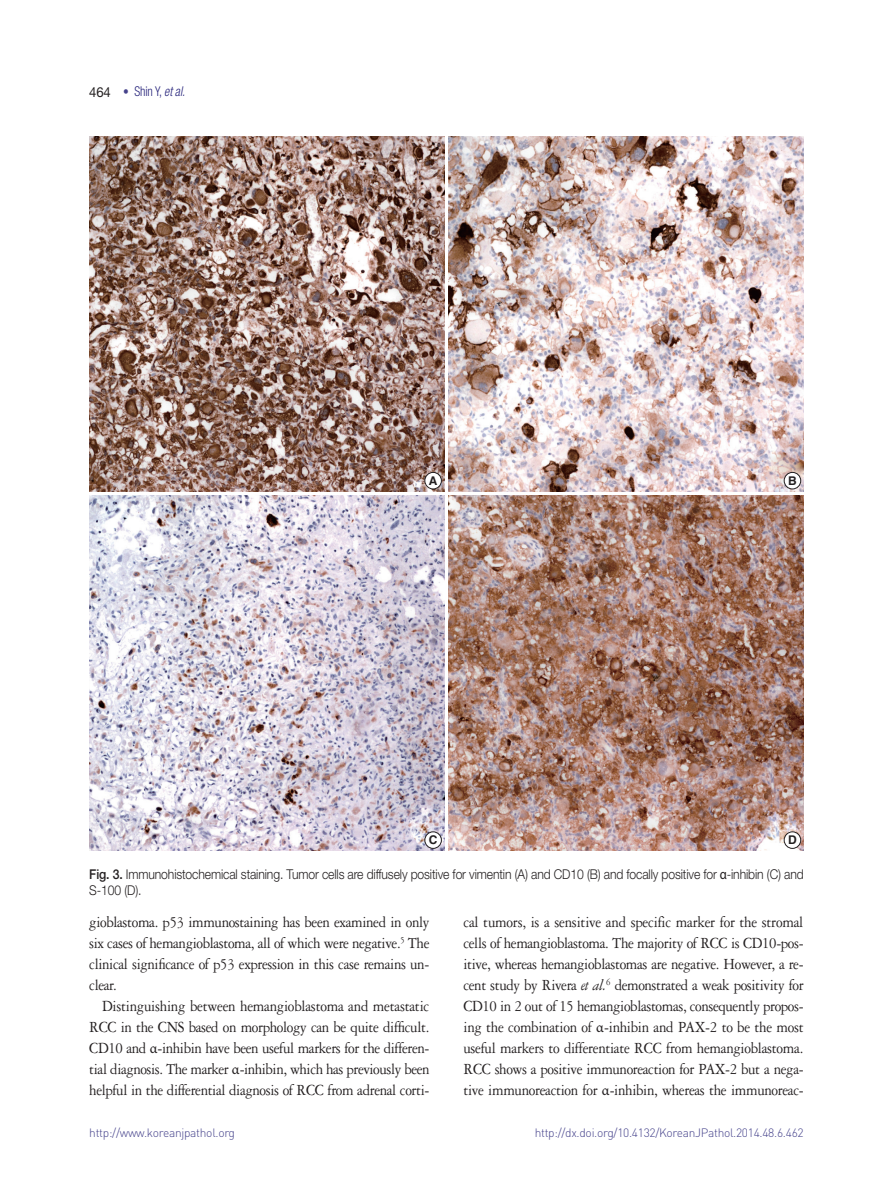
<style>
.page{position:relative;width:893px;height:1191px;background:#fff}
.page>*{position:absolute;margin:0;border:0;box-sizing:border-box;transform-origin:0 0}
.본문_영문{font:16.5px/21px "Garamond 3 LT Std";letter-spacing:-.025em;color:#231f20;text-align:justify;scale:.9 1}
.표_제목__그림_설명{font:300 13.5px/16.2px "Helvetica Neue LT Std";letter-spacing:-.01em;color:#231f20;scale:.9 1}
.t1{font:300 condensed 13.5px "Helvetica Neue LT Std";color:#26237b;scale:.9 1}
.t2{font:300 12px "DIN Pro";letter-spacing:-.025em;color:#45428b}
.t3{font:700 12px "Helvetica LT Std";color:#231f20}
.s1{font-weight:400;font-stretch:normal;font-size:13.8px;color:#231f20}
.s2{font-size:12.75px;color:#45428b}
.s3{font-style:italic}
.s4{font-weight:500}
.s5{font-family:"Myriad Pro";font-weight:400;font-size:14.4px}
.s6{font-family:"Minion Pro";font-size:14.85px}
</style>
<div class="page">
<img style="left:89px;top:136px;width:355px;height:355px">
<img style="left:89px;top:495px;width:355px;height:355px">
<img style="left:449px;top:136px;width:355px;height:355px">
<img style="left:449px;top:495px;width:355px;height:355px">
<div style="left:425px;top:472px;width:16px;height:17px;background:#fff;border-radius:50%"></div>
<div style="left:425px;top:472px;width:17px;height:17px;border:1px solid #231f20;border-radius:50%"></div>
<div style="left:425px;top:832px;width:16px;height:16px;background:#fff;border-radius:50%"></div>
<div style="left:425px;top:831px;width:17px;height:17px;border:1px solid #231f20;border-radius:50%"></div>
<div style="left:784px;top:472px;width:17px;height:17px;background:#fff;border-radius:50%"></div>
<div style="left:784px;top:472px;width:17px;height:17px;border:1px solid #231f20;border-radius:50%"></div>
<div style="left:784px;top:832px;width:17px;height:16px;background:#fff;border-radius:50%"></div>
<div style="left:784px;top:831px;width:17px;height:17px;border:1px solid #231f20;border-radius:50%"></div>
<p class="t1" style="left:89px;top:84px;width:108px"><span class="s1">464</span> <span class="s2">•</span> Shin Y, <span class="s3">et al.</span></p>
<p class="t3" style="left:429px;top:473px;width:10px">A</p>
<p class="t3" style="left:788px;top:473px;width:10px">B</p>
<p class="t3" style="left:429px;top:833px;width:10px">C</p>
<p class="t3" style="left:788px;top:833px;width:10px">D</p>
<p class="표_제목__그림_설명" style="left:89px;top:865px;width:795px"><span class="s4">Fig. 3.</span> Immunohistochemical staining. Tumor cells are diffusely positive for vimentin (A) and CD10 (B) and focally positive for <span class="s5">α</span>-inhibin (C) and<br>S-100 (D).</p>
<p class="본문_영문" style="left:89px;top:911px;width:379px">gioblastoma. p53 immunostaining has been examined in only six cases of hemangioblastoma, all of which were negative.<sup>5</sup> The clinical significance of p53 expression in this case remains un&shy;clear.</p>
<p class="본문_영문" style="left:89px;top:995px;width:379px;text-indent:13px">Distinguishing between hemangioblastoma and metastatic RCC in the CNS based on morphology can be quite difficult.<br>CD10 and <span class="s6">α</span>-inhibin have been useful markers for the differen&shy;tial diagnosis. The marker <span class="s6">α</span>-inhibin, which has previously been helpful in the differential diagnosis of RCC from adrenal corti-</p>
<p class="본문_영문" style="left:463px;top:911px;width:380px">cal tumors, is a sensitive and specific marker for the stromal cells of hemangioblastoma. The majority of RCC is CD10-pos&shy;itive, whereas hemangioblastomas are negative. However, a re&shy;cent study by Rivera <span class="s3">et al.</span><sup>6</sup> demonstrated a weak positivity for CD10 in 2 out of 15 hemangioblastomas, consequently propos&shy;ing the combination of <span class="s6">α</span>-inhibin and PAX-2 to be the most useful markers to differentiate RCC from hemangioblastoma.<br>RCC shows a positive immunoreaction for PAX-2 but a nega&shy;tive immunoreaction for <span class="s6">α</span>-inhibin, whereas the immunoreac-</p>
<p class="t2" style="left:89px;top:1125px;width:147px">http://www.koreanjpathol.org</p>
<p class="t2" style="left:535px;top:1125px;width:270px">http://dx.doi.org/10.4132/KoreanJPathol.2014.48.6.462</p>
</div>
